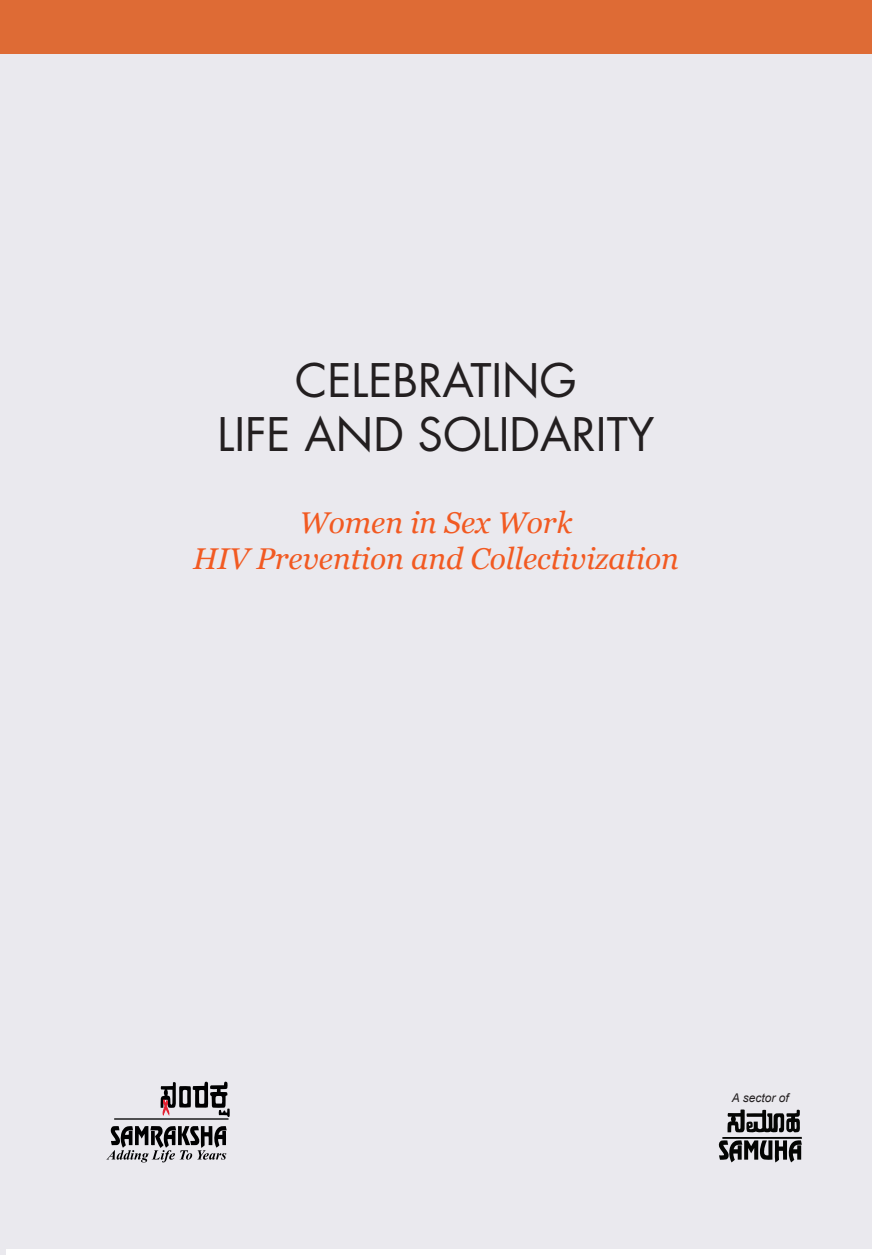
<style>
.page{position:relative;width:872px;height:1255px;background:#fff}
.page>*{position:absolute;margin:0;border:0;box-sizing:border-box;transform-origin:0 0}
.t1{font:45px/54px "Futura";color:#231f20;text-align:center}
.t2{font:italic 30px/36px "Georgia";color:#f25a22;text-align:center}
.t3{font:italic 12px "Arial";color:#231f20}
</style>
<div class="page">
<div style="left:6px;top:0;width:866px;height:1248px;background:#eae9ee"></div>
<svg style="left:719px;top:1109px;width:83px;height:53px"></svg>
<svg style="left:114px;top:1081px;width:116px;height:38px"></svg>
<svg style="left:106px;top:1126px;width:121px;height:36px"></svg>
<div style="left:0;top:1px;width:6px;height:1253px;background:#eae9ee"></div>
<div style="left:0;top:0;width:872px;height:54px;background:#de6b35"></div>
<h1 class="t1" style="left:217px;top:353px;width:438px">CELEBRATING<br>LIFE AND SOLIDARITY</h1>
<p class="t2" style="left:193px;top:504px;width:487px">Women in Sex Work<br>HIV Prevention and Collectivization</p>
<p class="t3" style="left:732px;top:1090px;width:58px">A sector of</p>
</div>
